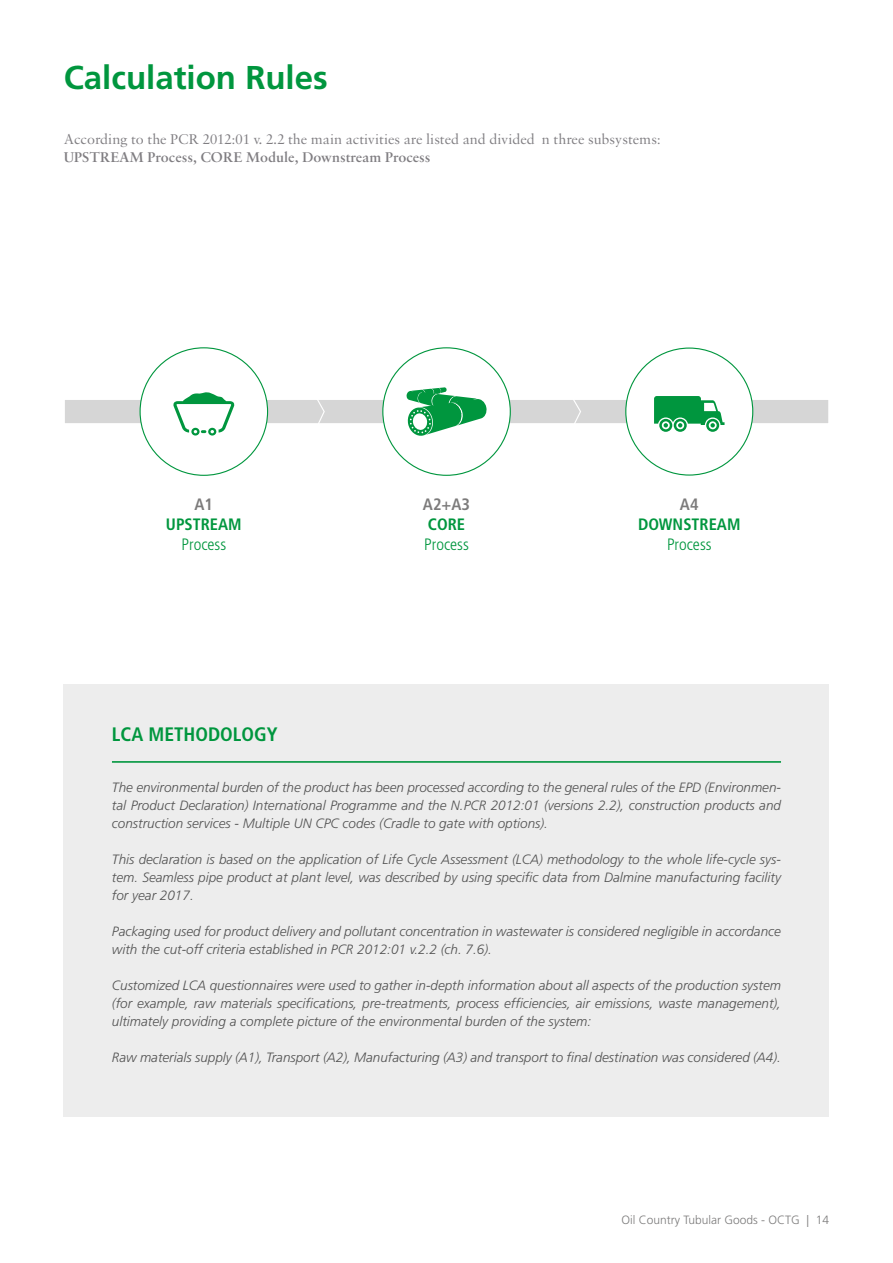
<style>
.page{position:relative;width:893px;height:1263px;background:#fff}
.page>*{position:absolute;margin:0;border:0;box-sizing:border-box;transform-origin:0 0}
.t1{font:700 33px "Frutiger LT Std";color:#00963e}
.t2{font:700 condensed 19.5px "Frutiger LT Std";color:#00963e}
.t3{font:700 condensed 16.5px "Frutiger LT Std";color:#00963e}
.t4{font:300 condensed 16.5px "Frutiger LT Std";color:#00963e}
.t5{font:700 condensed 16.5px "Frutiger LT Std";color:#7c7b7b}
.t6{font:15px "Sabon MT Std";color:#7f7d81}
.t7{font:600 15px "Sabon MT Std";color:#7f7d81}
.t8{font:italic 300 13.5px/18px "Frutiger LT Std";color:#525252;text-align:justify}
.t9{font:300 12px "Frutiger LT Std";color:#7c7b7b}
</style>
<div class="page">
<div style="left:568px;top:399px;width:261px;height:25px;background:#d6d6d6;border:1px solid #fff"></div>
<div style="left:64px;top:684px;width:765px;height:432px;background:#ededed"></div>
<div style="left:626px;top:348px;width:127px;height:127px;background:#fff;border-radius:50%"></div>
<svg style="left:654px;top:396px;width:70px;height:36px"></svg>
<hr style="left:112px;top:761px;width:669px;height:1px;background:#00963e">
<hr style="left:112px;top:762px;width:669px;height:1px;background:#00963e">
<svg style="left:65px;top:387px;width:517px;height:50px"></svg>
<h1 class="t1" style="left:64px;top:58px;width:266px">Calculation Rules</h1>
<p class="t6" style="left:64px;top:130px;width:599px">According to the PCR 2012:01 v. 2.2 the main activities are listed and divided n three subsystems:</p>
<p class="t7" style="left:64px;top:148px;width:368px">UPSTREAM Process, CORE Module, Downstream Process</p>
<p class="t5" style="left:194px;top:495px;width:20px">A1</p>
<p class="t3" style="left:166px;top:514px;width:77px">UPSTREAM</p>
<p class="t4" style="left:182px;top:535px;width:46px">Process</p>
<h2 class="t2" style="left:112px;top:723px;width:167px">LCA METHODOLOGY</h2>
<p class="t5" style="left:423px;top:495px;width:49px">A2+A3</p>
<p class="t3" style="left:428px;top:514px;width:39px">CORE</p>
<p class="t4" style="left:424px;top:535px;width:46px">Process</p>
<p class="t5" style="left:680px;top:495px;width:20px">A4</p>
<p class="t3" style="left:638px;top:514px;width:104px">DOWNSTREAM</p>
<p class="t4" style="left:667px;top:535px;width:46px">Process</p>
<p class="t8" style="left:112px;top:778px;width:671px">The environmental burden of the product has been processed according to the general rules of the EPD (Environmen&shy;tal Product Declaration) International Programme and the N.PCR 2012:01 (versions 2.2), construction products and construction services - Multiple UN CPC codes (Cradle to gate with options).</p>
<p class="t8" style="left:112px;top:850px;width:670px">This declaration is based on the application of Life Cycle Assessment (LCA) methodology to the whole life-cycle sys&shy;tem. Seamless pipe product at plant level, was described by using specific data from Dalmine manufacturing facility for year 2017.</p>
<p class="t8" style="left:112px;top:922px;width:670px">Packaging used for product delivery and pollutant concentration in wastewater is considered negligible in accordance with the cut-off criteria established in PCR 2012:01 v.2.2 (ch. 7.6).</p>
<p class="t8" style="left:112px;top:976px;width:671px">Customized LCA questionnaires were used to gather in-depth information about all aspects of the production system (for example, raw materials specifications, pre-treatments, process efficiencies, air emissions, waste management), ultimately providing a complete picture of the environmental burden of the system:</p>
<p class="t8" style="left:112px;top:1048px;width:670px">Raw materials supply (A1), Transport (A2), Manufacturing (A3) and transport to final destination was considered (A4).</p>
<p class="t9" style="left:622px;top:1213px;width:209px">Oil Country Tubular Goods - OCTG | 14</p>
</div>
